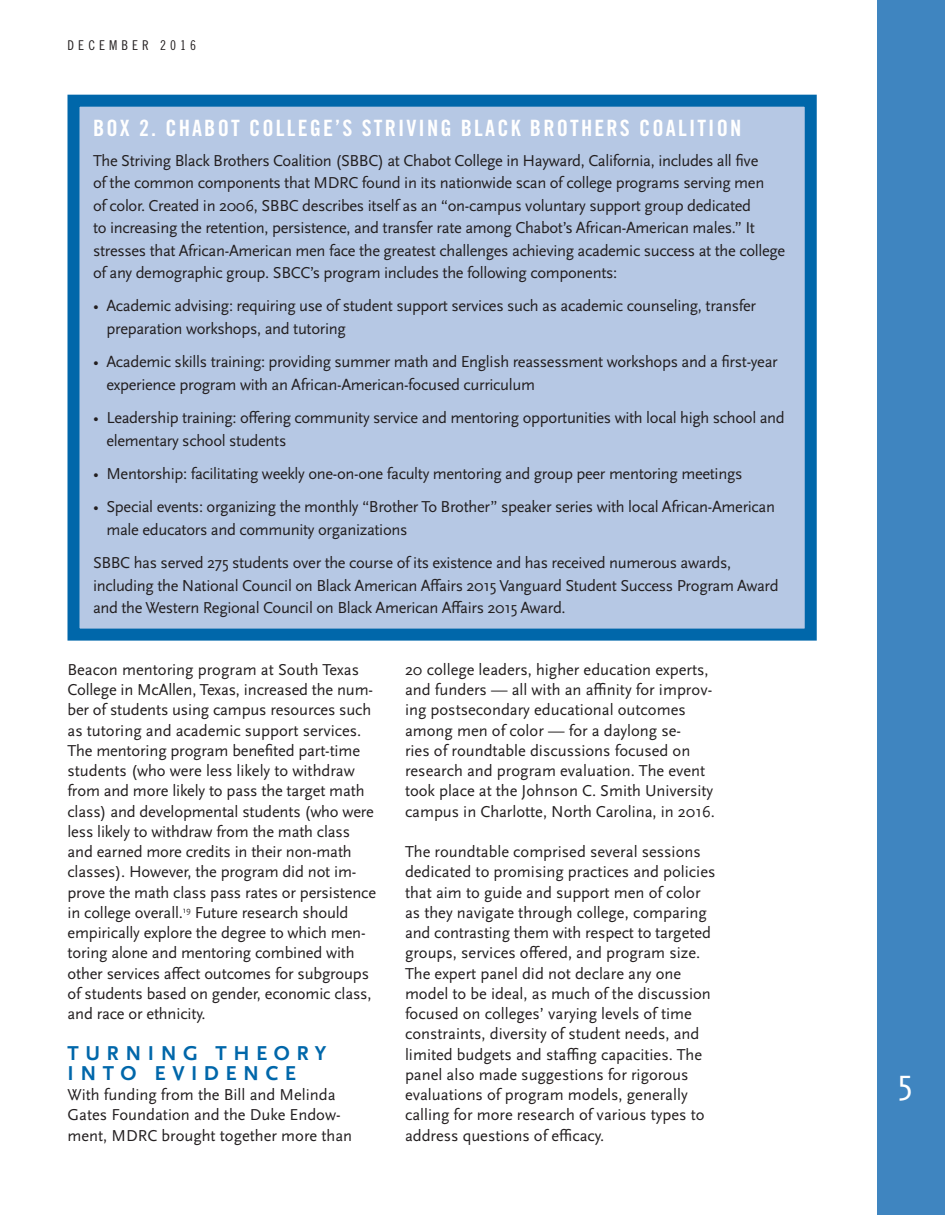
<style>
.page{position:relative;width:945px;height:1215px;background:#fff}
.page>*{position:absolute;margin:0;border:0;box-sizing:border-box;transform-origin:0 0}
.t1{font:36px "Scala Sans OT";color:#fff}
.t2{font:22.5px "Trade Gothic LT Std Bd Cn 20";letter-spacing:.095em;color:#fff}
.t3{font:700 21px/20.2px "Scala Sans OT";letter-spacing:.31em;color:#0067aa}
.t4{font:16.5px/20.2px "Scala Sans OT";letter-spacing:-.01em;color:#231f20}
.t5{font:13.5px "Trade Gothic LT Std Cn 18";letter-spacing:.3em;color:#231f20}
</style>
<div class="page">
<div style="left:878px;top:0;width:67px;height:1215px;background:#3f85c0"></div>
<div style="left:74px;top:101px;width:737px;height:534px;background:#b6c8e4"></div>
<div style="left:68px;top:95px;width:749px;height:546px;border:12px solid #0067aa"></div>
<p class="t5" style="left:68px;top:37px;width:130px">DECEMBER 2016</p>
<h2 class="t2" style="left:93px;top:115px;width:650px">BOX 2. CHABOT COLLEGE’S STRIVING BLACK BROTHERS COALITION</h2>
<p class="t4" style="left:93px;top:149px;width:694px;line-height:22.5px">The Striving Black Brothers Coalition (SBBC) at Chabot College in Hayward, California, includes all five<br>of the common components that MDRC found in its nationwide scan of college programs serving men<br>of color. Created in 2006, SBBC describes itself as an “on-campus voluntary support group dedicated<br>to increasing the retention, persistence, and transfer rate among Chabot’s African-American males.” It stresses that African-American men face the greatest challenges achieving academic success at the college of any demographic group. SBCC’s program includes the following components:</p>
<p class="t4" style="left:106px;top:295px;width:651px;line-height:22.5px;text-indent:-13px">• Academic advising: requiring use of student support services such as academic counseling, transfer preparation workshops, and tutoring</p>
<p class="t4" style="left:106px;top:351px;width:673px;line-height:22.5px;text-indent:-13px">• Academic skills training: providing summer math and English reassessment workshops and a first-year experience program with an African-American-focused curriculum</p>
<p class="t4" style="left:106px;top:407px;width:680px;line-height:22.5px;text-indent:-13px">• Leadership training: offering community service and mentoring opportunities with local high school and elementary school students</p>
<p class="t4" style="left:93px;top:464px;width:651px">• Mentorship: facilitating weekly one-on-one faculty mentoring and group peer mentoring meetings</p>
<p class="t4" style="left:106px;top:496px;width:670px;line-height:22.5px;text-indent:-13px">• Special events: organizing the monthly “Brother To Brother” speaker series with local African-American male educators and community organizations</p>
<p class="t4" style="left:93px;top:552px;width:687px;line-height:22.5px">SBBC has served 275 students over the course of its existence and has received numerous awards, including the National Council on Black American Affairs 2015 Vanguard Student Success Program Award and the Western Regional Council on Black American Affairs 2015 Award.</p>
<p class="t4" style="left:68px;top:660px;width:310px">Beacon mentoring program at South Texas College in McAllen, Texas, increased the num&shy;ber of students using campus resources such as tutoring and academic support services.<br>The mentoring program benefited part-time students (who were less likely to withdraw from and more likely to pass the target math class) and developmental students (who were less likely to withdraw from the math class and earned more credits in their non-math classes). However, the program did not im&shy;prove the math class pass rates or persistence in college overall.<sup>19</sup> Future research should empirically explore the degree to which men&shy;toring alone and mentoring combined with other services affect outcomes for subgroups of students based on gender, economic class, and race or ethnicity.</p>
<p class="t3" style="left:68px;top:1043px;width:260px">TURNING THEORY<br>INTO EVIDENCE</p>
<p class="t4" style="left:68px;top:1085px;width:286px">With funding from the Bill and Melinda<br>Gates Foundation and the Duke Endow&shy;ment, MDRC brought together more than</p>
<p class="t4" style="left:405px;top:660px;width:311px">20 college leaders, higher education experts, and funders — all with an affinity for improv&shy;ing postsecondary educational outcomes among men of color — for a daylong se-<br>ries of roundtable discussions focused on research and program evaluation. The event took place at the Johnson C. Smith University campus in Charlotte, North Carolina, in 2016.</p>
<p class="t4" style="left:405px;top:842px;width:312px">The roundtable comprised several sessions dedicated to promising practices and policies that aim to guide and support men of color as they navigate through college, comparing and contrasting them with respect to targeted groups, services offered, and program size.<br>The expert panel did not declare any one model to be ideal, as much of the discussion focused on colleges’ varying levels of time constraints, diversity of student needs, and limited budgets and staffing capacities. The panel also made suggestions for rigorous evaluations of program models, generally calling for more research of various types to address questions of efficacy.</p>
<h1 class="t1" style="left:897px;top:1062px;width:16px">5</h1>
</div>
